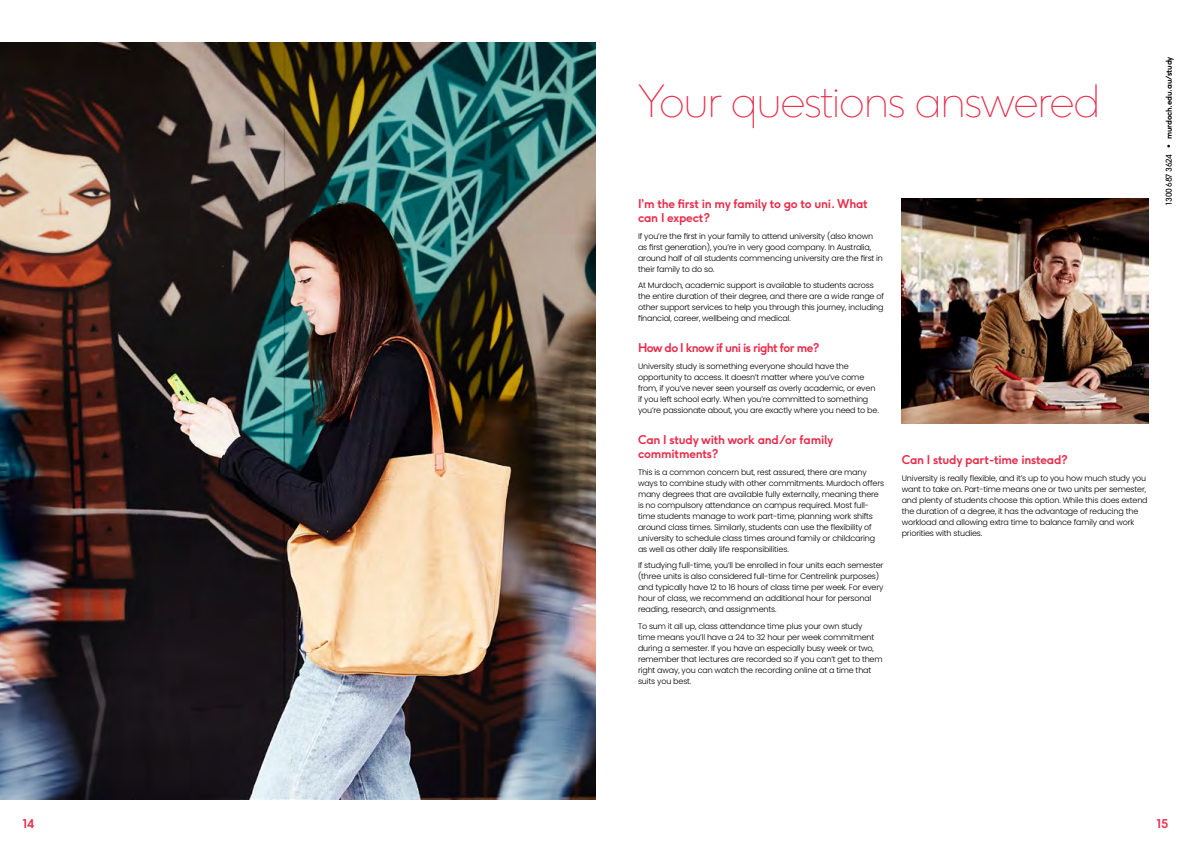
<style>
.page{position:relative;width:1191px;height:842px;background:#fff}
.page>*{position:absolute;margin:0;border:0;box-sizing:border-box;transform-origin:0 0}
.Heading_44pt{font:100 44px "F37 Ginger";letter-spacing:-.03em;color:#e92c4a}
.Subhead_12_14{font:700 12px/14px "F37 Ginger";letter-spacing:-.02em;color:#e92c4a}
.Subhead_12_14-2{font:700 12px "F37 Ginger";letter-spacing:-.05em;color:#e92c4a}
.Body_8_11{font:300 8px/11px "Poppins";letter-spacing:-.02em;color:#000}
.t1{font:700 8px "F37 Ginger";letter-spacing:-.03em;color:#000}
.s1{font-weight:400}
</style>
<div class="page">
<img style="left:0;top:43px;width:595px;height:756px">
<img style="left:901px;top:198px;width:247px;height:225px">
<p class="Heading_44pt" style="left:638px;top:75px;width:464px">Your questions answered</p>
<p class="Subhead_12_14" style="left:638px;top:197px;width:231px">I’m the first in my family to go to uni. What can I expect?</p>
<p class="Body_8_11" style="left:638px;top:230px;width:246px">If you’re the first in your family to attend university (also known as first generation), you’re in very good company. In Australia, around half of all students commencing university are the first in their family to do so.</p>
<p class="Body_8_11" style="left:638px;top:280px;width:247px">At Murdoch, academic support is available to students across the entire duration of their degree, and there are a wide range of other support services to help you through this journey, including financial, career, wellbeing and medical.</p>
<p class="Subhead_12_14-2" style="left:638px;top:340px;width:183px">How do I know if uni is right for me?</p>
<p class="Body_8_11" style="left:638px;top:361px;width:242px">University study is something everyone should have the opportunity to access. It doesn’t matter where you’ve come from, if you’ve never seen yourself as overly academic, or even if you left school early. When you’re committed to something you’re passionate about, you are exactly where you need to be.</p>
<p class="Subhead_12_14" style="left:638px;top:433px;width:197px">Can I study with work and/or family commitments?</p>
<p class="Body_8_11" style="left:638px;top:466px;width:248px">This is a common concern but, rest assured, there are many ways to combine study with other commitments. Murdoch offers many degrees that are available fully externally, meaning there is no compulsory attendance on campus required. Most full&shy;time students manage to work part-time, planning work shifts around class times. Similarly, students can use the flexibility of university to schedule class times around family or childcaring as well as other daily life responsibilities.</p>
<p class="Body_8_11" style="left:638px;top:560px;width:247px">If studying full-time, you’ll be enrolled in four units each semester (three units is also considered full-time for Centrelink purposes) and typically have 12 to 16 hours of class time per week. For every hour of class, we recommend an additional hour for personal reading, research, and assignments.</p>
<p class="Body_8_11" style="left:638px;top:621px;width:246px">To sum it all up, class attendance time plus your own study<br>time means you’ll have a 24 to 32 hour per week commitment during a semester. If you have an especially busy week or two, remember that lectures are recorded so if you can’t get to them right away, you can watch the recording online at a time that suits you best.</p>
<p class="Subhead_12_14" style="left:901px;top:453px;width:168px">Can I study part-time instead?</p>
<p class="Body_8_11" style="left:901px;top:472px;width:247px">University is really flexible, and it’s up to you how much study you want to take on. Part-time means one or two units per semester, and plenty of students choose this option. While this does extend the duration of a degree, it has the advantage of reducing the workload and allowing extra time to balance family and work priorities with studies.</p>
<p class="t1" style="left:1163px;top:205px;width:150px;rotate:-90deg"><span class="s1">1300 687 3624 •</span> murdoch.edu.au/study</p>
<h2 class="Subhead_12_14" style="left:23px;top:816px;width:13px">14</h2>
<h2 class="Subhead_12_14" style="left:1156px;top:816px;width:13px">15</h2>
</div>
